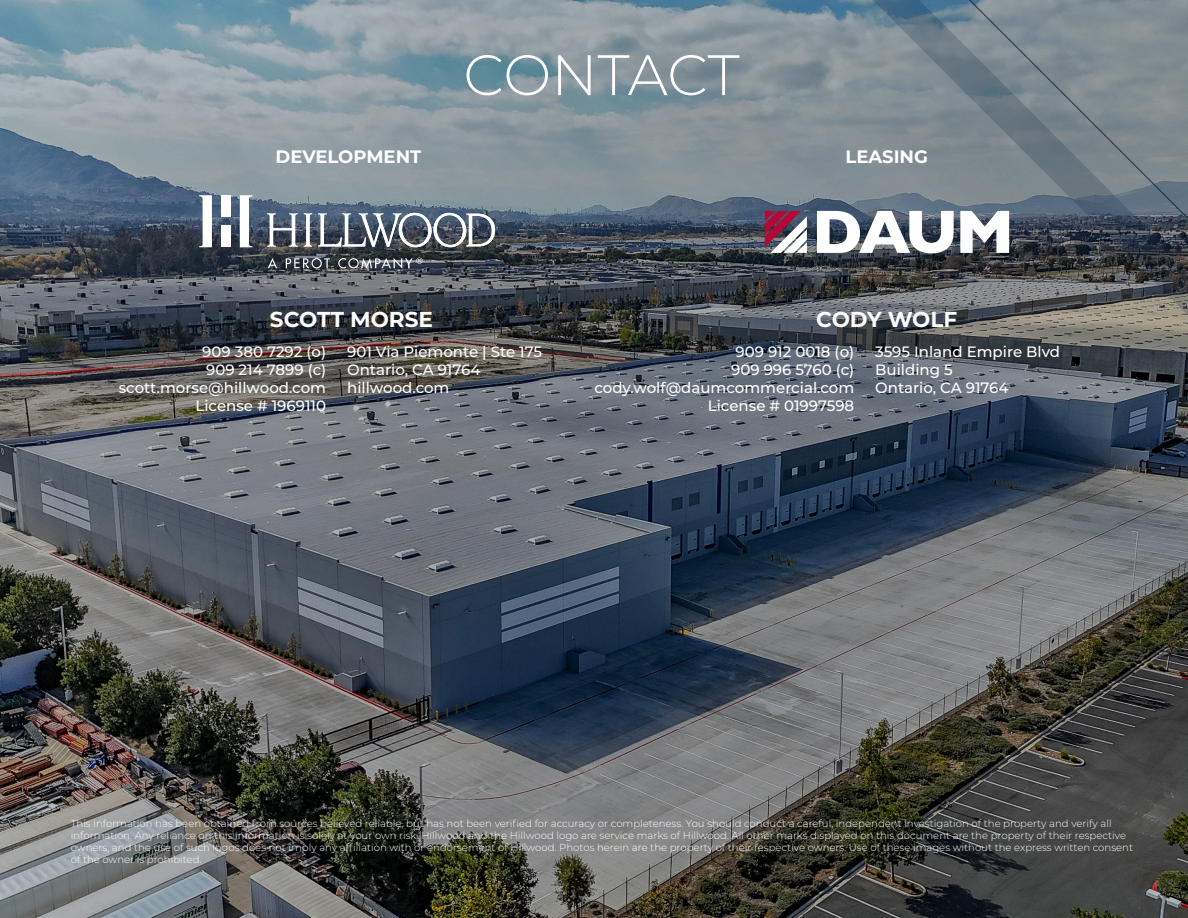
<style>
.page{position:relative;width:1188px;height:918px;background:#fff}
.page>*{position:absolute;margin:0;border:0;box-sizing:border-box;transform-origin:0 0}
.t1{font:300 57px "Montserrat";letter-spacing:-.01em;color:#fff}
.t2{font:700 21.6px "Montserrat";color:#fff}
.t3{font:700 18px "Montserrat";color:#fff}
.t4{font:500 15px "Montserrat";color:#fff}
.t5{font:300 10.2px/12px "Montserrat";color:#fff}
</style>
<div class="page">
<img style="left:0;top:0;width:1188px;height:918px">
<svg style="left:817px;top:211px;width:30px;height:42px"></svg>
<svg style="left:765px;top:211px;width:42px;height:42px"></svg>
<img style="left:847px;top:0;width:340px;height:357px">
<svg style="left:240px;top:196px;width:12px;height:51px"></svg>
<svg style="left:199px;top:195px;width:13px;height:52px"></svg>
<div style="left:221px;top:196px;width:10px;height:21px;background:#fff"></div>
<div style="left:221px;top:226px;width:10px;height:21px;background:#fff"></div>
<svg style="left:267px;top:213px;width:31px;height:34px"></svg>
<svg style="left:304px;top:213px;width:8px;height:34px"></svg>
<svg style="left:318px;top:213px;width:177px;height:34px"></svg>
<svg style="left:268px;top:258px;width:9px;height:10px"></svg>
<svg style="left:286px;top:258px;width:44px;height:10px"></svg>
<svg style="left:338px;top:258px;width:84px;height:11px"></svg>
<p class="t3" style="left:276px;top:144px;width:147px">DEVELOPMENT</p>
<p class="t1" style="left:463px;top:36px;width:278px">CONTACT</p>
<p class="t3" style="left:845px;top:144px;width:84px">LEASING</p>
<p class="t2" style="left:270px;top:304px;width:165px">SCOTT MORSE</p>
<p class="t2" style="left:816px;top:304px;width:143px">CODY WOLF</p>
<p class="t4" style="left:202px;top:341px;width:125px">909 380 7292 (o)</p>
<p class="t4" style="left:206px;top:359px;width:122px">909 214 7899 (c)</p>
<p class="t4" style="left:119px;top:377px;width:209px">scott.morse@hillwood.com</p>
<p class="t4" style="left:196px;top:395px;width:132px">License # 1969110</p>
<p class="t4" style="left:347px;top:341px;width:197px">901 Via Piemonte | Ste 175</p>
<p class="t4" style="left:347px;top:359px;width:135px">Ontario, CA 91764</p>
<p class="t4" style="left:347px;top:377px;width:104px">hillwood.com</p>
<p class="t4" style="left:875px;top:341px;width:186px">3595 Inland Empire Blvd</p>
<p class="t4" style="left:875px;top:359px;width:79px">Building 5</p>
<p class="t4" style="left:875px;top:377px;width:135px">Ontario, CA 91764</p>
<p class="t4" style="left:735px;top:341px;width:120px">909 912 0018 (o)</p>
<p class="t4" style="left:731px;top:359px;width:125px">909 996 5760 (c)</p>
<p class="t4" style="left:594px;top:377px;width:261px">cody.wolf@daumcommercial.com</p>
<p class="t4" style="left:708px;top:395px;width:148px">License # 01997598</p>
<p class="t5" style="left:71px;top:817px;width:1064px">This information has been obtained from sources believed reliable, but has not been verified for accuracy or completeness. You should conduct a careful, independent investigation of the property and verify all information. Any reliance on this information is solely at your own risk. Hillwood and the Hillwood logo are service marks of Hillwood. All other marks displayed on this document are the property of their respective owners, and the use of such logos does not imply any affiliation with or endorsement of Hillwood. Photos herein are the property of their respective owners. Use of these images without the express written consent of the owner is prohibited.</p>
</div>
